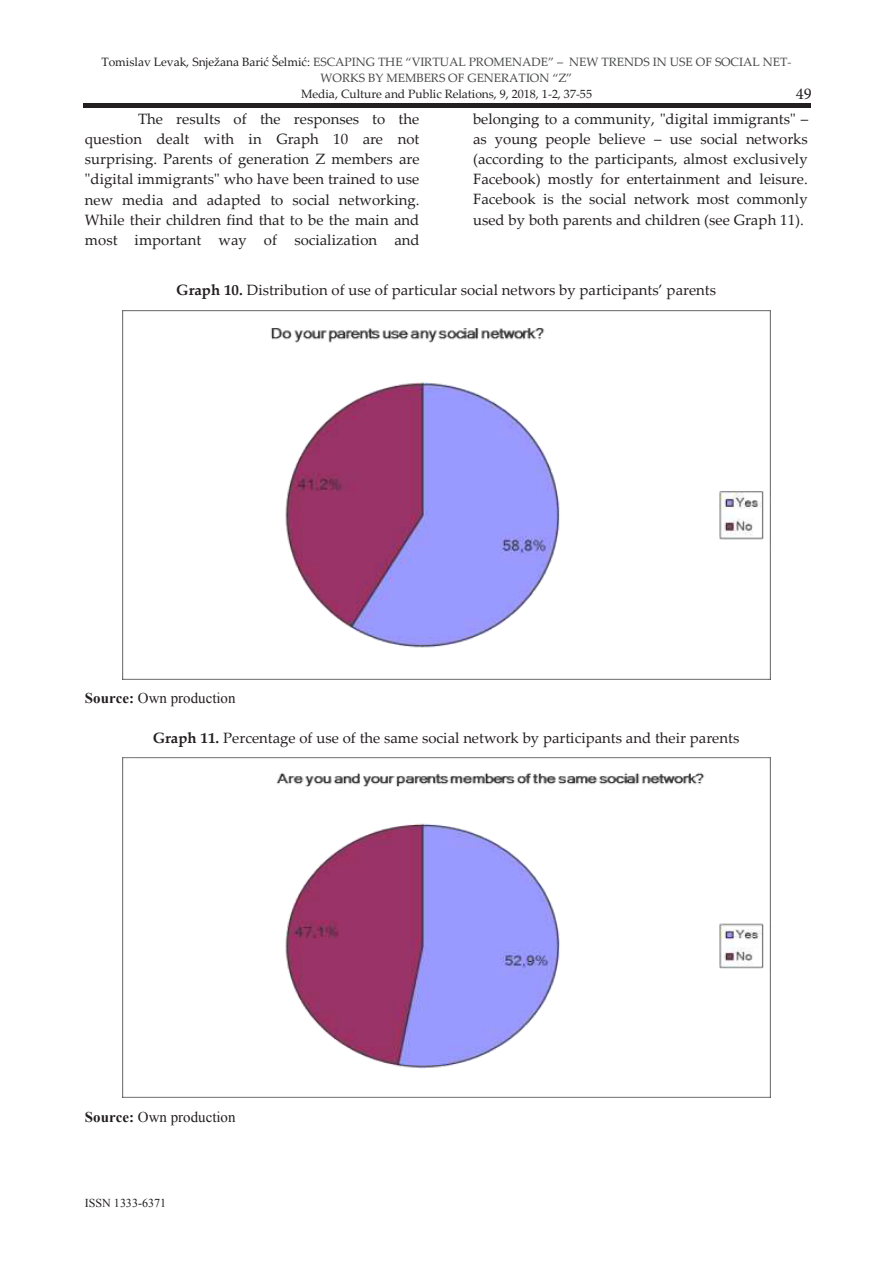
<style>
.page{position:relative;width:893px;height:1263px;background:#fff}
.page>*{position:absolute;margin:0;border:0;box-sizing:border-box;transform-origin:0 0}
.t1{font:16.5px "Minion Pro";color:#231f20}
.t2{font:15px/20.2px "Palatino Linotype";color:#231f20;text-align:justify}
.t3{font:15px "Times New Roman";letter-spacing:.005em;color:#231f20}
.t4{font:12px/16.2px "Palatino Linotype";color:#474849;text-align:center}
.t5{font:12px "Palatino Linotype";color:#231f20}
.t6{font:12px "Times New Roman";letter-spacing:-.005em;color:#231f20}
.s1{color:#231f20}
.s2{font-weight:700}
</style>
<div class="page">
<hr style="left:83px;top:107px;width:727px;height:1px;background:#231f20">
<hr style="left:83px;top:104px;width:727px;height:2px;background:#231f20">
<img style="left:122px;top:310px;width:649px;height:369px">
<img style="left:122px;top:758px;width:649px;height:339px">
<p class="t4" style="left:101px;top:53px;width:692px"><span class="s1">Tomislav Levak, Snježana Barić Šelmić:</span> ESCAPING THE “VIRTUAL PROMENADE” – NEW TRENDS IN USE OF SOCIAL NET-<br>WORKS BY MEMBERS OF GENERATION “Z”</p>
<p class="t5" style="left:301px;top:86px;width:293px">Media, Culture and Public Relations, 9, 2018, 1-2, 37-55</p>
<p class="t1" style="left:796px;top:83px;width:17px">49</p>
<p class="t2" style="left:85px;top:108px;width:336px;text-indent:53px">The results of the responses to the question dealt with in Graph 10 are not surprising. Parents of generation Z members are "digital immigrants" who have been trained to use new media and adapted to social networking.<br>While their children find that to be the main and most important way of socialization and</p>
<p class="t2" style="left:473px;top:108px;width:336px">belonging to a community, "digital immigrants" – as young people believe – use social networks (according to the participants, almost exclusively Facebook) mostly for entertainment and leisure.<br>Facebook is the social network most commonly used by both parents and children (see Graph 11).</p>
<p class="t2" style="left:176px;top:280px;width:541px"><span class="s2">Graph 10.</span> Distribution of use of particular social networs by participants’ parents</p>
<p class="t3" style="left:85px;top:688px;width:152px"><span class="s2">Source:</span> Own production</p>
<p class="t2" style="left:153px;top:727px;width:588px"><span class="s2">Graph 11.</span> Percentage of use of the same social network by participants and their parents</p>
<p class="t3" style="left:85px;top:1106px;width:152px"><span class="s2">Source:</span> Own production</p>
<p class="t6" style="left:85px;top:1195px;width:83px">ISSN 1333-6371</p>
</div>
